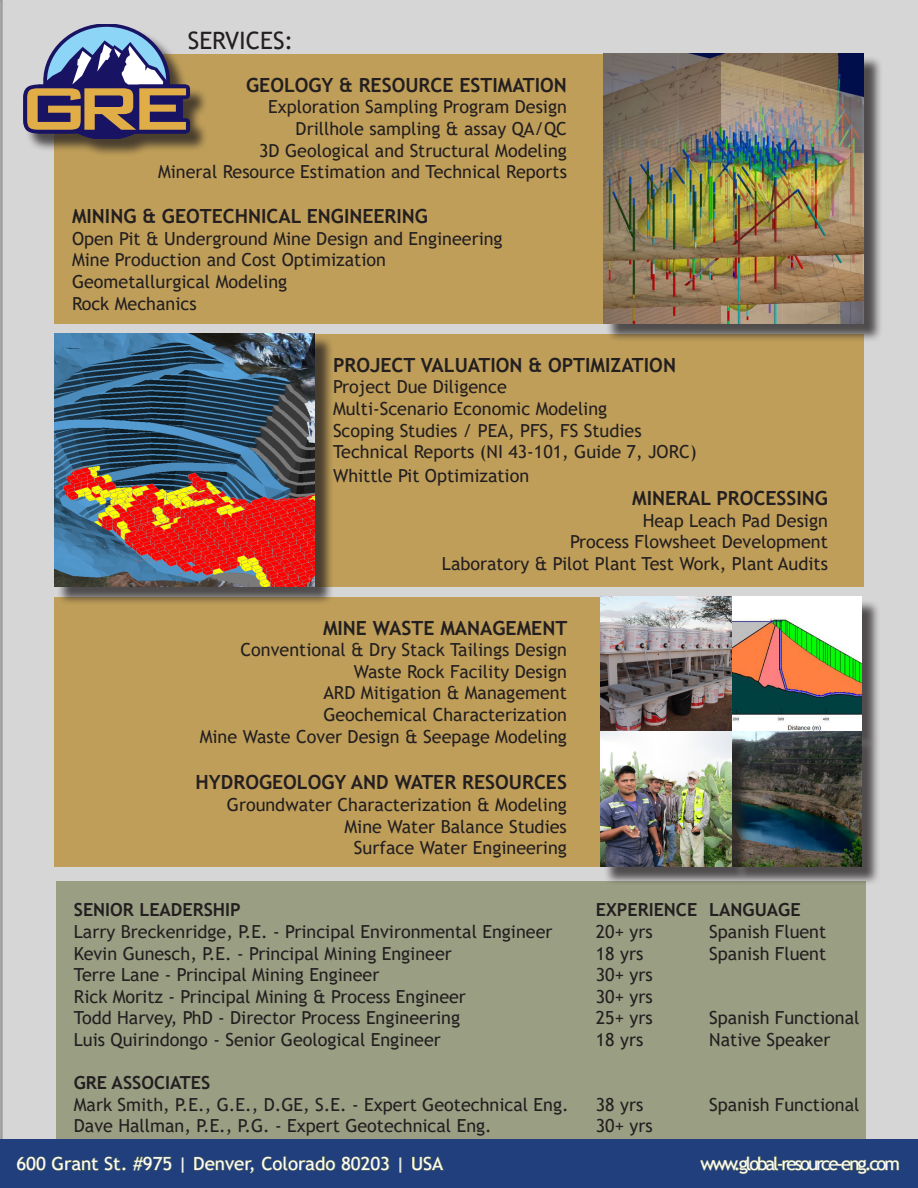
<style>
.page{position:relative;width:918px;height:1188px;background:#fff}
.page>*{position:absolute;margin:0;border:0;box-sizing:border-box;transform-origin:0 0}
.t1{font:24px "Trebuchet MS";color:#231f20}
.t2{font:700 19.5px "Trebuchet MS";color:#231f20}
.t3{font:18px "Trebuchet MS";color:#231f20}
.t4{font:700 18px "Trebuchet MS";color:#231f20}
.t5{font:18px "Trebuchet MS";color:#fff;scale:1.04 1}
.t6{font:18px "Trebuchet MS";letter-spacing:-.11em;color:#fff;scale:1.04 1}
</style>
<div class="page">
<div style="left:1px;top:0;width:917px;height:1139px;background:#d7d6d6"></div>
<div style="left:315px;top:334px;width:549px;height:253px;background:#bf9e59"></div>
<div style="left:54px;top:597px;width:549px;height:270px;background:#bf9e59"></div>
<div style="left:56px;top:882px;width:810px;height:257px;background:#9a9e83"></div>
<div style="left:605px;top:56px;width:278px;height:287px;background:#231f20;opacity:.75"></div>
<img style="left:603px;top:53px;width:261px;height:271px">
<div style="left:56px;top:336px;width:278px;height:270px;background:#231f20;opacity:.75"></div>
<img style="left:54px;top:333px;width:261px;height:254px">
<div style="left:734px;top:599px;width:146px;height:151px;background:#231f20;opacity:.75"></div>
<img style="left:601px;top:597px;width:261px;height:270px">
<div style="left:734px;top:734px;width:146px;height:151px;background:#231f20;opacity:.75"></div>
<div style="left:731px;top:732px;width:131px;height:135px;background:#231f20;opacity:.75"></div>
<div style="left:603px;top:734px;width:147px;height:151px;background:#231f20;opacity:.75"></div>
<div style="left:54px;top:54px;width:549px;height:270px;background:#bf9e59"></div>
<div style="left:25px;top:26px;width:184px;height:131px;background:#231f20;opacity:.75"></div>
<svg style="left:22px;top:24px;width:168px;height:114px;background:#85808c"></svg>
<div style="left:0;top:1139px;width:918px;height:49px;background:#213f7d"></div>
<svg style="left:17px;top:1156px;width:109px;height:15px"></svg>
<svg style="left:133px;top:1156px;width:39px;height:15px"></svg>
<svg style="left:182px;top:1158px;width:2px;height:14px"></svg>
<svg style="left:194px;top:1156px;width:61px;height:18px"></svg>
<svg style="left:262px;top:1156px;width:128px;height:15px"></svg>
<svg style="left:400px;top:1158px;width:1px;height:14px"></svg>
<svg style="left:412px;top:1156px;width:32px;height:15px"></svg>
<svg style="left:700px;top:1156px;width:199px;height:18px"></svg>
<p class="t1" style="left:188px;top:26px;width:107px">SERVICES:</p>
<p class="t2" style="left:246px;top:73px;width:322px">GEOLOGY &amp; RESOURCE ESTIMATION</p>
<p class="t3" style="left:268px;top:96px;width:300px">Exploration Sampling Program Design</p>
<p class="t3" style="left:296px;top:117px;width:273px">Drillhole sampling &amp; assay QA/QC</p>
<p class="t3" style="left:259px;top:139px;width:309px">3D Geological and Structural Modeling</p>
<p class="t3" style="left:158px;top:160px;width:410px">Mineral Resource Estimation and Technical Reports</p>
<p class="t2" style="left:72px;top:204px;width:358px">MINING &amp; GEOTECHNICAL ENGINEERING</p>
<p class="t3" style="left:72px;top:227px;width:432px">Open Pit &amp; Underground Mine Design and Engineering</p>
<p class="t3" style="left:72px;top:249px;width:315px">Mine Production and Cost Optimization</p>
<p class="t3" style="left:72px;top:270px;width:217px">Geometallurgical Modeling</p>
<p class="t3" style="left:72px;top:292px;width:126px">Rock Mechanics</p>
<p class="t2" style="left:333px;top:353px;width:345px">PROJECT VALUATION &amp; OPTIMIZATION</p>
<p class="t3" style="left:333px;top:376px;width:175px">Project Due Diligence</p>
<p class="t3" style="left:333px;top:397px;width:276px">Multi-Scenario Economic Modeling</p>
<p class="t3" style="left:333px;top:419px;width:310px">Scoping Studies / PEA, PFS, FS Studies</p>
<p class="t3" style="left:333px;top:440px;width:365px">Technical Reports (NI 43-101, Guide 7, JORC)</p>
<p class="t3" style="left:333px;top:464px;width:198px">Whittle Pit Optimization</p>
<p class="t2" style="left:632px;top:486px;width:197px">MINERAL PROCESSING</p>
<p class="t3" style="left:643px;top:509px;width:187px">Heap Leach Pad Design</p>
<p class="t3" style="left:570px;top:530px;width:259px">Process Flowsheet Development</p>
<p class="t3" style="left:442px;top:552px;width:388px">Laboratory &amp; Pilot Plant Test Work, Plant Audits</p>
<p class="t2" style="left:323px;top:616px;width:246px">MINE WASTE MANAGEMENT</p>
<p class="t3" style="left:241px;top:638px;width:328px">Conventional &amp; Dry Stack Tailings Design</p>
<p class="t3" style="left:354px;top:660px;width:215px">Waste Rock Facility Design</p>
<p class="t3" style="left:323px;top:682px;width:245px">ARD Mitigation &amp; Management</p>
<p class="t3" style="left:323px;top:703px;width:245px">Geochemical Characterization</p>
<p class="t3" style="left:200px;top:725px;width:369px">Mine Waste Cover Design &amp; Seepage Modeling</p>
<p class="t2" style="left:196px;top:770px;width:373px">HYDROGEOLOGY AND WATER RESOURCES</p>
<p class="t3" style="left:227px;top:793px;width:342px">Groundwater Characterization &amp; Modeling</p>
<p class="t3" style="left:345px;top:815px;width:224px">Mine Water Balance Studies</p>
<p class="t3" style="left:354px;top:836px;width:214px">Surface Water Engineering</p>
<p class="t4" style="left:74px;top:899px;width:169px">SENIOR LEADERSHIP</p>
<p class="t4" style="left:596px;top:899px;width:206px">EXPERIENCE LANGUAGE</p>
<p class="t3" style="left:74px;top:920px;width:480px">Larry Breckenridge, P.E. - Principal Environmental Engineer</p>
<p class="t3" style="left:596px;top:920px;width:58px">20+ yrs</p>
<p class="t3" style="left:709px;top:920px;width:118px">Spanish Fluent</p>
<p class="t3" style="left:74px;top:942px;width:380px">Kevin Gunesch, P.E. - Principal Mining Engineer</p>
<p class="t3" style="left:596px;top:942px;width:49px">18 yrs</p>
<p class="t3" style="left:709px;top:942px;width:118px">Spanish Fluent</p>
<p class="t3" style="left:74px;top:963px;width:307px">Terre Lane - Principal Mining Engineer</p>
<p class="t3" style="left:596px;top:963px;width:58px">30+ yrs</p>
<p class="t3" style="left:74px;top:985px;width:394px">Rick Moritz - Principal Mining &amp; Process Engineer</p>
<p class="t3" style="left:596px;top:985px;width:58px">30+ yrs</p>
<p class="t3" style="left:74px;top:1007px;width:388px">Todd Harvey, PhD - Director Process Engineering</p>
<p class="t3" style="left:596px;top:1007px;width:58px">25+ yrs</p>
<p class="t3" style="left:709px;top:1007px;width:152px">Spanish Functional</p>
<p class="t3" style="left:74px;top:1028px;width:369px">Luis Quirindongo - Senior Geological Engineer</p>
<p class="t3" style="left:596px;top:1028px;width:49px">18 yrs</p>
<p class="t3" style="left:709px;top:1028px;width:123px">Native Speaker</p>
<p class="t4" style="left:74px;top:1071px;width:138px">GRE ASSOCIATES</p>
<p class="t3" style="left:74px;top:1093px;width:496px">Mark Smith, P.E., G.E., D.GE, S.E. - Expert Geotechnical Eng.</p>
<p class="t3" style="left:596px;top:1093px;width:49px">38 yrs</p>
<p class="t3" style="left:709px;top:1093px;width:152px">Spanish Functional</p>
<p class="t3" style="left:74px;top:1115px;width:419px">Dave Hallman, P.E., P.G. - Expert Geotechnical Eng.</p>
<p class="t3" style="left:596px;top:1115px;width:58px">30+ yrs</p>
<p class="t5" style="left:17px;top:1152px;width:412px">600 Grant St. #975 | Denver, Colorado 80203 | USA</p>
<p class="t6" style="left:701px;top:1152px;width:193px">www.global-resource-eng.com</p>
</div>
